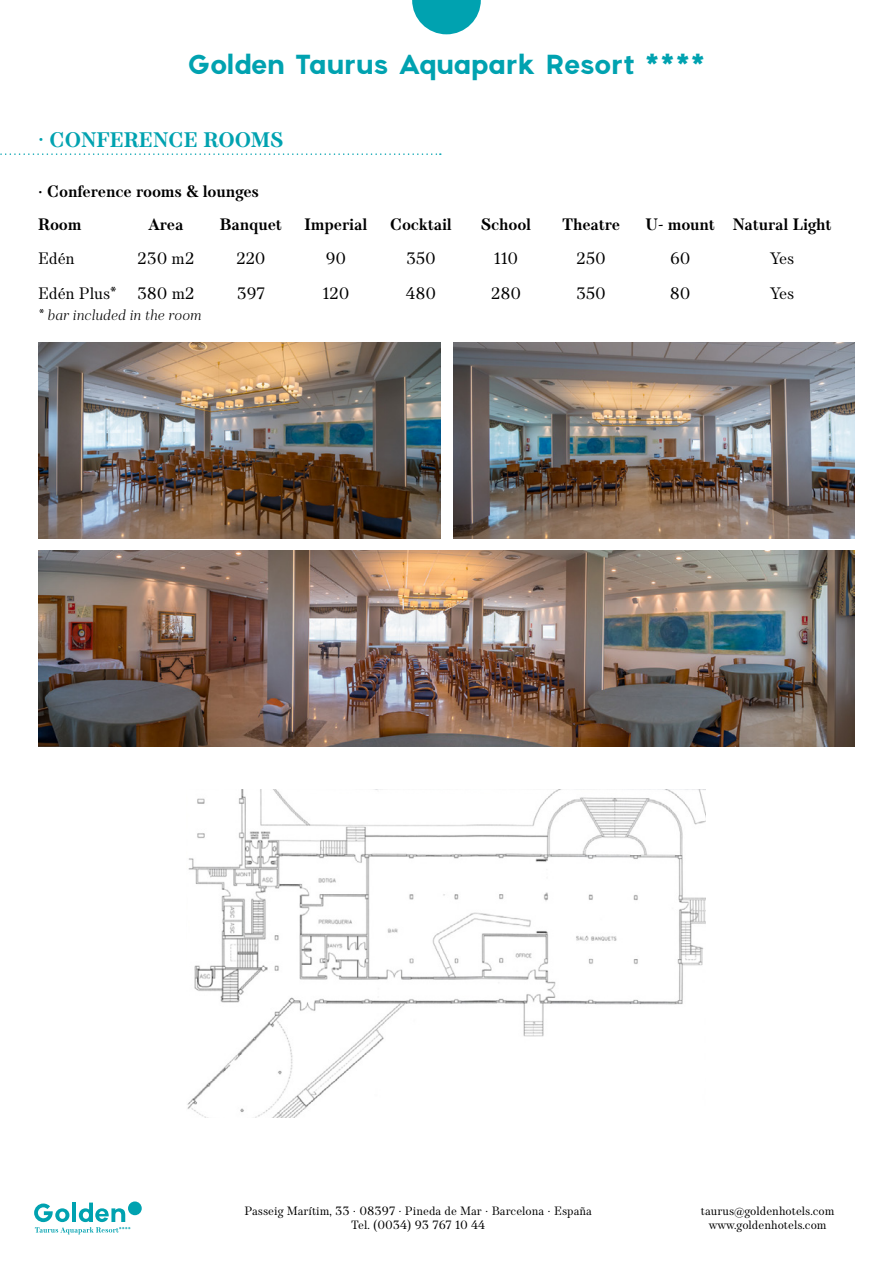
<style>
.page{position:relative;width:893px;height:1263px;background:#fff}
.page>*{position:absolute;margin:0;border:0;box-sizing:border-box;transform-origin:0 0}
.t1{font:700 27px "Pantra";letter-spacing:-.045em;color:#00a2b0}
.t2{font:700 21px "TT Barrels";letter-spacing:-.01em;color:#00a2b0}
.t3{font:700 16.5px "TT Barrels";letter-spacing:-.01em;color:#000}
.t4{font:16.5px "TT Barrels";letter-spacing:-.01em;color:#000}
.t5{font:italic 300 15px "TT Barrels";letter-spacing:-.01em;color:#000}
.t6{font:12px/14.4px "TT Barrels";color:#000;text-align:center}
</style>
<div class="page">
<svg style="left:412px;top:0;width:69px;height:34px"></svg>
<svg style="left:34px;top:1202px;width:96px;height:32px"></svg>
<div style="left:128px;top:1201px;width:14px;height:14px;background:#00a2b0;border-radius:50%"></div>
<img style="left:38px;top:342px;width:403px;height:196px">
<img style="left:38px;top:551px;width:817px;height:196px">
<img style="left:454px;top:342px;width:401px;height:196px">
<img style="left:187px;top:790px;width:519px;height:327px">
<svg style="left:0;top:153px;width:441px;height:2px"></svg>
<h1 class="t1" style="left:187px;top:48px;width:520px">Golden Taurus Aquapark Resort ****</h1>
<h2 class="t2" style="left:38px;top:127px;width:247px">· CONFERENCE ROOMS</h2>
<h3 class="t3" style="left:38px;top:181px;width:222px">· Conference rooms &amp; lounges</h3>
<h3 class="t3" style="left:38px;top:214px;width:45px">Room</h3>
<h3 class="t3" style="left:148px;top:214px;width:37px">Area</h3>
<h3 class="t3" style="left:220px;top:214px;width:64px">Banquet</h3>
<h3 class="t3" style="left:305px;top:214px;width:64px">Imperial</h3>
<h3 class="t3" style="left:390px;top:214px;width:63px">Cocktail</h3>
<h3 class="t3" style="left:481px;top:214px;width:52px">School</h3>
<h3 class="t3" style="left:562px;top:214px;width:60px">Theatre</h3>
<h3 class="t3" style="left:646px;top:214px;width:188px">U- mount Natural Light</h3>
<h3 class="t4" style="left:38px;top:249px;width:38px">Edén</h3>
<h3 class="t4" style="left:137px;top:249px;width:59px">230 m2</h3>
<h3 class="t4" style="left:236px;top:249px;width:31px">220</h3>
<h3 class="t4" style="left:326px;top:249px;width:22px">90</h3>
<h3 class="t4" style="left:406px;top:249px;width:31px">350</h3>
<h3 class="t4" style="left:494px;top:249px;width:26px">110</h3>
<h3 class="t4" style="left:576px;top:249px;width:31px">250</h3>
<h3 class="t4" style="left:670px;top:249px;width:22px">60</h3>
<h3 class="t4" style="left:770px;top:249px;width:26px">Yes</h3>
<h3 class="t4" style="left:38px;top:283px;width:158px">Edén Plus* 380 m2</h3>
<h3 class="t4" style="left:237px;top:283px;width:30px">397</h3>
<h3 class="t4" style="left:322px;top:283px;width:29px">120</h3>
<h3 class="t4" style="left:406px;top:283px;width:32px">480</h3>
<h3 class="t4" style="left:491px;top:283px;width:32px">280</h3>
<h3 class="t4" style="left:576px;top:283px;width:31px">350</h3>
<h3 class="t4" style="left:670px;top:283px;width:22px">80</h3>
<h3 class="t4" style="left:770px;top:283px;width:26px">Yes</h3>
<p class="t5" style="left:38px;top:306px;width:165px">* bar included in the room</p>
<p class="t6" style="left:245px;top:1204px;width:349px">Passeig Marítim, 33 · 08397 · Pineda de Mar · Barcelona · España<br>Tel. (0034) 93 767 10 44</p>
<p class="t6" style="left:701px;top:1204px;width:135px">taurus@goldenhotels.com www.goldenhotels.com</p>
</div>
